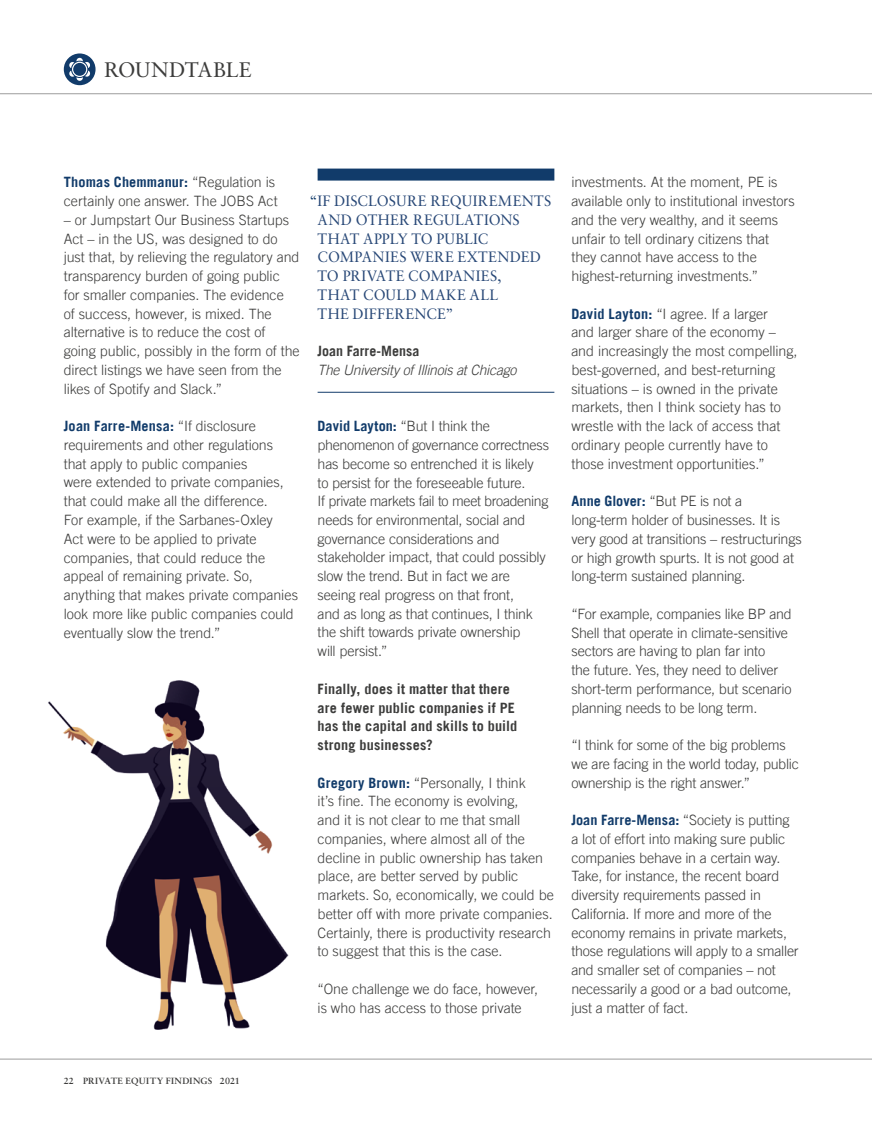
<style>
.page{position:relative;width:872px;height:1127px;background:#fff}
.page>*{position:absolute;margin:0;border:0;box-sizing:border-box;transform-origin:0 0}
.t1{font:21px "Sabon CE";letter-spacing:-.01em;color:#3c3c3b}
.t2{font:15px/18.8px "Sabon CE";letter-spacing:.02em;color:#284877;scale:.96 1}
.t3{font:300 14.25px/18.8px "Trade Gothic LT Std";letter-spacing:-.01em;color:#3c3c3b}
.t4{font:700 14.25px/18.8px "Trade Gothic LT Std";letter-spacing:.01em;color:#3c3c3b}
.t5{font:italic 300 14.25px "Trade Gothic LT Std";letter-spacing:-.02em;color:#3c3c3b}
.t6{font:700 9px "Sabon";letter-spacing:.025em;color:#3c3c3b}
.s1{font-weight:700;color:#113b6a}
.s2{color:#113b6a}
</style>
<div class="page">
<div style="left:317px;top:169px;width:237px;height:12px;background:#113b6a"></div>
<hr style="left:317px;top:392px;width:237px;height:1px;background:#113b6a">
<img style="left:48px;top:680px;width:241px;height:350px">
<hr style="left:0;top:93px;width:872px;height:1px;background:#9d9d9c">
<hr style="left:0;top:1059px;width:872px;height:1px;background:#9d9d9c">
<svg style="left:64px;top:53px;width:32px;height:32px"></svg>
<svg style="left:69px;top:58px;width:22px;height:23px"></svg>
<h1 class="t1" style="left:104px;top:58px;width:149px">ROUNDTABLE</h1>
<p class="t3" style="left:64px;top:173px;width:215px"><span class="s1">Thomas Chemmanur:</span> “Regulation is certainly one answer. The JOBS Act</p>
<p class="t3" style="left:64px;top:210px;width:237px">– or Jumpstart Our Business Startups Act – in the US, was designed to do just that, by relieving the regulatory and transparency burden of going public<br>for smaller companies. The evidence<br>of success, however, is mixed. The alternative is to reduce the cost of going public, possibly in the form of the direct listings we have seen from the likes of Spotify and Slack.”</p>
<p class="t3" style="left:64px;top:417px;width:236px"><span class="s1">Joan Farre-Mensa:</span> “If disclosure requirements and other regulations that apply to public companies<br>were extended to private companies, that could make all the difference.<br>For example, if the Sarbanes-Oxley<br>Act were to be applied to private companies, that could reduce the appeal of remaining private. So, anything that makes private companies look more like public companies could eventually slow the trend.”</p>
<p class="t3" style="left:317px;top:417px;width:233px"><span class="s1">David Layton:</span> “But I think the phenomenon of governance correctness has become so entrenched it is likely<br>to persist for the foreseeable future.<br>If private markets fail to meet broadening needs for environmental, social and governance considerations and stakeholder impact, that could possibly slow the trend. But in fact we are seeing real progress on that front,<br>and as long as that continues, I think the shift towards private ownership<br>will persist.”</p>
<p class="t4" style="left:317px;top:679px;width:201px">Finally, does it matter that there are fewer public companies if PE has the capital and skills to build strong businesses?</p>
<p class="t3" style="left:317px;top:773px;width:238px"><span class="s1">Gregory Brown:</span> “Personally, I think<br>it’s fine. The economy is evolving,<br>and it is not clear to me that small companies, where almost all of the decline in public ownership has taken place, are better served by public markets. So, economically, we could be better off with more private companies.<br>Certainly, there is productivity research to suggest that this is the case.</p>
<p class="t3" style="left:317px;top:979px;width:222px">“One challenge we do face, however, is who has access to those private</p>
<p class="t2" style="left:317px;top:191px;width:245px;text-indent:-8px"><span class="s2">“</span>IF DISCLOSURE REQUIREMENTS<br>AND OTHER REGULATIONS<br>THAT APPLY TO PUBLIC<br>COMPANIES WERE EXTENDED<br>TO PRIVATE COMPANIES,<br>THAT COULD MAKE ALL<br>THE DIFFERENCE”</p>
<p class="t4" style="left:317px;top:341px;width:103px">Joan Farre-Mensa</p>
<p class="t5" style="left:317px;top:361px;width:200px">The University of Illinois at Chicago</p>
<p class="t3" style="left:571px;top:173px;width:225px">investments. At the moment, PE is available only to institutional investors and the very wealthy, and it seems unfair to tell ordinary citizens that they cannot have access to the highest-returning investments.”</p>
<p class="t3" style="left:571px;top:304px;width:227px"><span class="s1">David Layton:</span> “I agree. If a larger<br>and larger share of the economy – and increasingly the most compelling, best-governed, and best-returning situations – is owned in the private markets, then I think society has to wrestle with the lack of access that ordinary people currently have to those investment opportunities.”</p>
<p class="t3" style="left:571px;top:492px;width:232px"><span class="s1">Anne Glover:</span> “But PE is not a long-term holder of businesses. It is very good at transitions – restructurings or high growth spurts. It is not good at long-term sustained planning.</p>
<p class="t3" style="left:571px;top:604px;width:222px">“For example, companies like BP and Shell that operate in climate-sensitive sectors are having to plan far into<br>the future. Yes, they need to deliver short-term performance, but scenario planning needs to be long term.</p>
<p class="t3" style="left:571px;top:735px;width:229px">“I think for some of the big problems we are facing in the world today, public ownership is the right answer.”</p>
<p class="t3" style="left:571px;top:810px;width:229px"><span class="s1">Joan Farre-Mensa:</span> “Society is putting a lot of effort into making sure public companies behave in a certain way.<br>Take, for instance, the recent board diversity requirements passed in California. If more and more of the economy remains in private markets, those regulations will apply to a smaller and smaller set of companies – not necessarily a good or a bad outcome, just a matter of fact.</p>
<p class="t6" style="left:64px;top:1075px;width:178px">22 PRIVATE EQUITY FINDINGS 2021</p>
</div>
